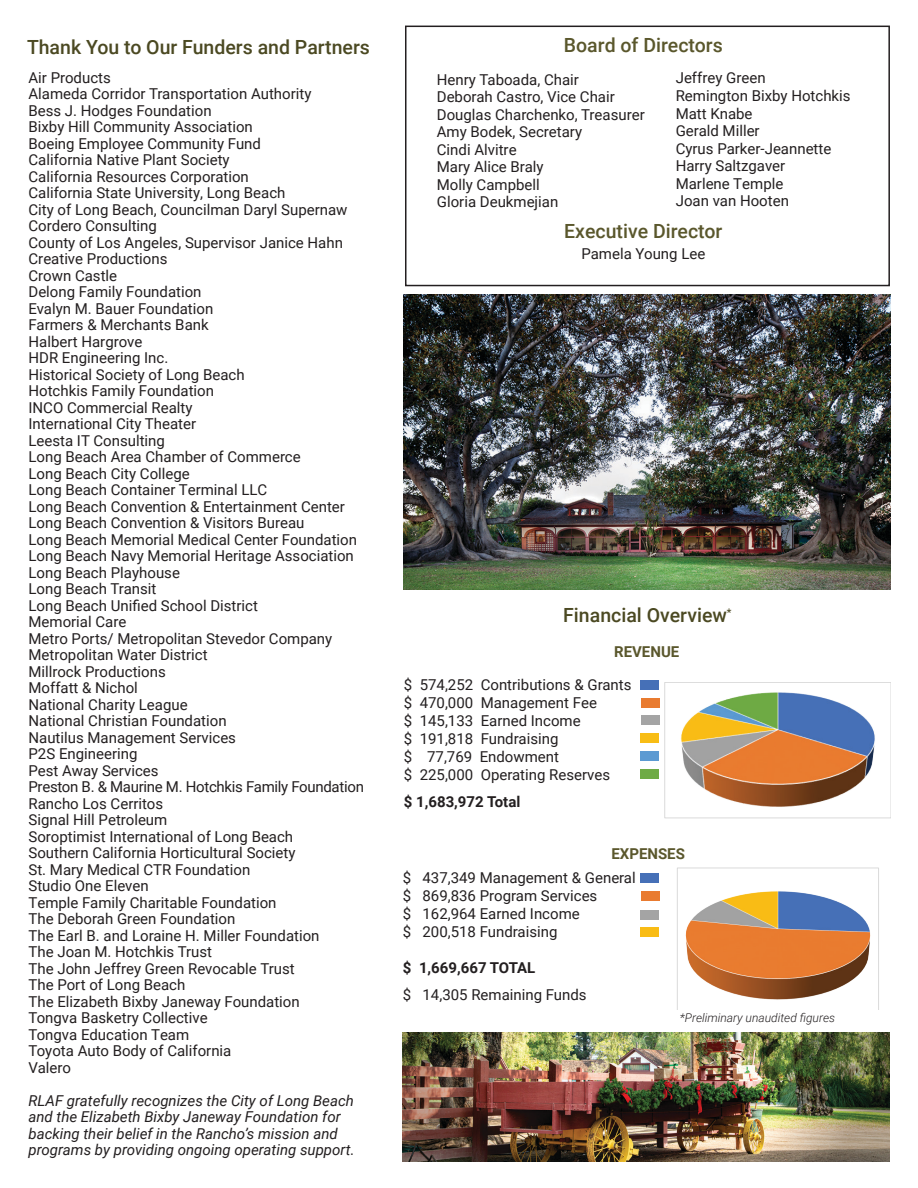
<style>
.page{position:relative;width:918px;height:1188px;background:#fff}
.page>*{position:absolute;margin:0;border:0;box-sizing:border-box;transform-origin:0 0}
.t1{font:500 19.5px "Roboto";color:#4b4922}
.t2{font:500 19.5px "Roboto";color:#5a572c}
.t3{font:15px "Roboto";color:#231f20}
.t4{font:italic 15px/16.5px "Roboto";color:#231f20}
.t5{font:15px "Roboto";letter-spacing:-.02em;color:#231f20}
.t6{font:700 15px "Roboto";color:#231f20}
.t7{font:700 15px "Roboto";color:#5a572c}
.t8{font:italic 300 12px "Roboto";color:#231f20}
</style>
<div class="page">
<img style="left:404px;top:295px;width:487px;height:295px">
<div style="left:405px;top:26px;width:485px;height:260px;border:2px solid #231f20"></div>
<div style="left:640px;top:680px;width:19px;height:10px;background:#4670b7"></div>
<div style="left:640px;top:751px;width:19px;height:10px;background:#5c9ad2"></div>
<div style="left:640px;top:733px;width:19px;height:10px;background:#f8bd15"></div>
<div style="left:641px;top:715px;width:19px;height:10px;background:#a4a4a4"></div>
<div style="left:641px;top:698px;width:19px;height:10px;background:#e97b30"></div>
<img style="left:681px;top:692px;width:194px;height:115px">
<div style="left:664px;top:682px;width:227px;height:136px;border:1px solid #dadada"></div>
<div style="left:640px;top:769px;width:19px;height:10px;background:#6eab45"></div>
<div style="left:641px;top:873px;width:18px;height:10px;background:#4670b7"></div>
<div style="left:641px;top:891px;width:19px;height:10px;background:#e97b30"></div>
<div style="left:641px;top:910px;width:18px;height:10px;background:#a4a4a4"></div>
<div style="left:641px;top:927px;width:18px;height:10px;background:#f9bc15"></div>
<svg style="left:677px;top:868px;width:202px;height:142px"></svg>
<img style="left:403px;top:1032px;width:487px;height:130px">
<p class="t1" style="left:27px;top:33px;width:344px">Thank You to Our Funders and Partners</p>
<p class="t3" style="left:28px;top:67px;width:84px">Air Products</p>
<p class="t3" style="left:28px;top:83px;width:284px">Alameda Corridor Transportation Authority</p>
<p class="t3" style="left:28px;top:100px;width:185px">Bess J. Hodges Foundation</p>
<p class="t3" style="left:28px;top:116px;width:226px">Bixby Hill Community Association</p>
<p class="t3" style="left:28px;top:133px;width:234px">Boeing Employee Community Fund</p>
<p class="t3" style="left:28px;top:149px;width:203px">California Native Plant Society</p>
<p class="t3" style="left:28px;top:166px;width:222px">California Resources Corporation</p>
<p class="t3" style="left:28px;top:182px;width:258px">California State University, Long Beach</p>
<p class="t3" style="left:28px;top:199px;width:320px">City of Long Beach, Councilman Daryl Supernaw</p>
<p class="t3" style="left:28px;top:215px;width:130px">Cordero Consulting</p>
<p class="t3" style="left:28px;top:232px;width:316px">County of Los Angeles, Supervisor Janice Hahn</p>
<p class="t3" style="left:28px;top:248px;width:141px">Creative Productions</p>
<p class="t3" style="left:28px;top:265px;width:90px">Crown Castle</p>
<p class="t3" style="left:28px;top:281px;width:175px">Delong Family Foundation</p>
<p class="t3" style="left:28px;top:298px;width:186px">Evalyn M. Bauer Foundation</p>
<p class="t3" style="left:28px;top:314px;width:182px">Farmers &amp; Merchants Bank</p>
<p class="t3" style="left:28px;top:331px;width:115px">Halbert Hargrove</p>
<p class="t3" style="left:28px;top:347px;width:141px">HDR Engineering Inc.</p>
<p class="t3" style="left:28px;top:364px;width:218px">Historical Society of Long Beach</p>
<p class="t3" style="left:28px;top:380px;width:187px">Hotchkis Family Foundation</p>
<p class="t3" style="left:28px;top:397px;width:166px">INCO Commercial Realty</p>
<p class="t3" style="left:28px;top:413px;width:169px">International City Theater</p>
<p class="t3" style="left:28px;top:430px;width:138px">Leesta IT Consulting</p>
<p class="t3" style="left:28px;top:446px;width:274px">Long Beach Area Chamber of Commerce</p>
<p class="t3" style="left:28px;top:463px;width:163px">Long Beach City College</p>
<p class="t3" style="left:28px;top:479px;width:240px">Long Beach Container Terminal LLC</p>
<p class="t3" style="left:28px;top:496px;width:318px">Long Beach Convention &amp; Entertainment Center</p>
<p class="t3" style="left:28px;top:512px;width:277px">Long Beach Convention &amp; Visitors Bureau</p>
<p class="t3" style="left:28px;top:529px;width:330px">Long Beach Memorial Medical Center Foundation</p>
<p class="t3" style="left:28px;top:545px;width:327px">Long Beach Navy Memorial Heritage Association</p>
<p class="t3" style="left:28px;top:562px;width:153px">Long Beach Playhouse</p>
<p class="t3" style="left:28px;top:578px;width:129px">Long Beach Transit</p>
<p class="t3" style="left:28px;top:595px;width:231px">Long Beach Unified School District</p>
<p class="t3" style="left:28px;top:611px;width:99px">Memorial Care</p>
<p class="t3" style="left:28px;top:628px;width:305px">Metro Ports/ Metropolitan Stevedor Company</p>
<p class="t3" style="left:28px;top:644px;width:181px">Metropolitan Water District</p>
<p class="t3" style="left:28px;top:661px;width:139px">Millrock Productions</p>
<p class="t3" style="left:28px;top:677px;width:111px">Moffatt &amp; Nichol</p>
<p class="t3" style="left:28px;top:694px;width:161px">National Charity League</p>
<p class="t3" style="left:28px;top:710px;width:200px">National Christian Foundation</p>
<p class="t3" style="left:28px;top:727px;width:209px">Nautilus Management Services</p>
<p class="t3" style="left:28px;top:743px;width:110px">P2S Engineering</p>
<p class="t3" style="left:28px;top:760px;width:132px">Pest Away Services</p>
<p class="t5" style="left:28px;top:776px;width:337px">Preston B. &amp; Maurine M. Hotchkis Family Foundation</p>
<p class="t3" style="left:28px;top:793px;width:136px">Rancho Los Cerritos</p>
<p class="t3" style="left:28px;top:809px;width:140px">Signal Hill Petroleum</p>
<p class="t3" style="left:28px;top:826px;width:266px">Soroptimist International of Long Beach</p>
<p class="t3" style="left:28px;top:842px;width:269px">Southern California Horticultural Society</p>
<p class="t3" style="left:28px;top:859px;width:223px">St. Mary Medical CTR Foundation</p>
<p class="t3" style="left:28px;top:875px;width:122px">Studio One Eleven</p>
<p class="t3" style="left:28px;top:892px;width:250px">Temple Family Charitable Foundation</p>
<p class="t3" style="left:28px;top:908px;width:208px">The Deborah Green Foundation</p>
<p class="t3" style="left:28px;top:925px;width:293px">The Earl B. and Loraine H. Miller Foundation</p>
<p class="t3" style="left:28px;top:941px;width:185px">The Joan M. Hotchkis Trust</p>
<p class="t3" style="left:28px;top:958px;width:268px">The John Jeffrey Green Revocable Trust</p>
<p class="t3" style="left:28px;top:974px;width:158px">The Port of Long Beach</p>
<p class="t3" style="left:28px;top:991px;width:273px">The Elizabeth Bixby Janeway Foundation</p>
<p class="t3" style="left:28px;top:1007px;width:181px">Tongva Basketry Collective</p>
<p class="t3" style="left:28px;top:1024px;width:162px">Tongva Education Team</p>
<p class="t3" style="left:28px;top:1040px;width:204px">Toyota Auto Body of California</p>
<p class="t3" style="left:28px;top:1057px;width:44px">Valero</p>
<p class="t4" style="left:28px;top:1092px;width:328px">RLAF gratefully recognizes the City of Long Beach and the Elizabeth Bixby Janeway Foundation for backing their belief in the Rancho’s mission and programs by providing ongoing operating support.</p>
<p class="t2" style="left:564px;top:32px;width:161px">Board of Directors</p>
<p class="t3" style="left:437px;top:69px;width:144px">Henry Taboada, Chair</p>
<p class="t3" style="left:437px;top:86px;width:179px">Deborah Castro, Vice Chair</p>
<p class="t3" style="left:437px;top:104px;width:209px">Douglas Charchenko, Treasurer</p>
<p class="t3" style="left:437px;top:121px;width:147px">Amy Bodek, Secretary</p>
<p class="t3" style="left:437px;top:139px;width:81px">Cindi Alvitre</p>
<p class="t3" style="left:437px;top:156px;width:108px">Mary Alice Braly</p>
<p class="t3" style="left:437px;top:174px;width:104px">Molly Campbell</p>
<p class="t3" style="left:437px;top:192px;width:123px">Gloria Deukmejian</p>
<p class="t3" style="left:676px;top:68px;width:91px">Jeffrey Green</p>
<p class="t3" style="left:676px;top:85px;width:176px">Remington Bixby Hotchkis</p>
<p class="t3" style="left:676px;top:103px;width:78px">Matt Knabe</p>
<p class="t3" style="left:676px;top:120px;width:85px">Gerald Miller</p>
<p class="t3" style="left:676px;top:138px;width:157px">Cyrus Parker-Jeannette</p>
<p class="t3" style="left:676px;top:155px;width:111px">Harry Saltzgaver</p>
<p class="t3" style="left:676px;top:173px;width:109px">Marlene Temple</p>
<p class="t3" style="left:676px;top:190px;width:115px">Joan van Hooten</p>
<p class="t2" style="left:564px;top:217px;width:160px">Executive Director</p>
<p class="t3" style="left:581px;top:243px;width:125px">Pamela Young Lee</p>
<p class="t1" style="left:563px;top:601px;width:170px">Financial Overview<sup>*</sup></p>
<p class="t7" style="left:614px;top:641px;width:67px">REVENUE</p>
<p class="t3" style="left:404px;top:674px;width:229px">$ 574,252 Contributions &amp; Grants</p>
<p class="t3" style="left:404px;top:692px;width:195px">$ 470,000 Management Fee</p>
<p class="t3" style="left:404px;top:710px;width:178px">$ 145,133 Earned Income</p>
<p class="t3" style="left:404px;top:728px;width:156px">$ 191,818 Fundraising</p>
<p class="t3" style="left:404px;top:746px;width:157px">$ 77,769 Endowment</p>
<p class="t3" style="left:404px;top:764px;width:208px">$ 225,000 Operating Reserves</p>
<p class="t6" style="left:404px;top:791px;width:118px">$ 1,683,972 Total</p>
<p class="t7" style="left:611px;top:843px;width:75px">EXPENSES</p>
<p class="t3" style="left:403px;top:868px;width:234px">$ 437,349 Management &amp; General</p>
<p class="t3" style="left:403px;top:886px;width:196px">$ 869,836 Program Services</p>
<p class="t3" style="left:403px;top:904px;width:178px">$ 162,964 Earned Income</p>
<p class="t3" style="left:403px;top:922px;width:156px">$ 200,518 Fundraising</p>
<p class="t6" style="left:403px;top:958px;width:134px">$ 1,669,667 TOTAL</p>
<p class="t3" style="left:403px;top:985px;width:185px">$ 14,305 Remaining Funds</p>
<p class="t8" style="left:680px;top:1010px;width:157px">*Preliminary unaudited figures</p>
</div>
